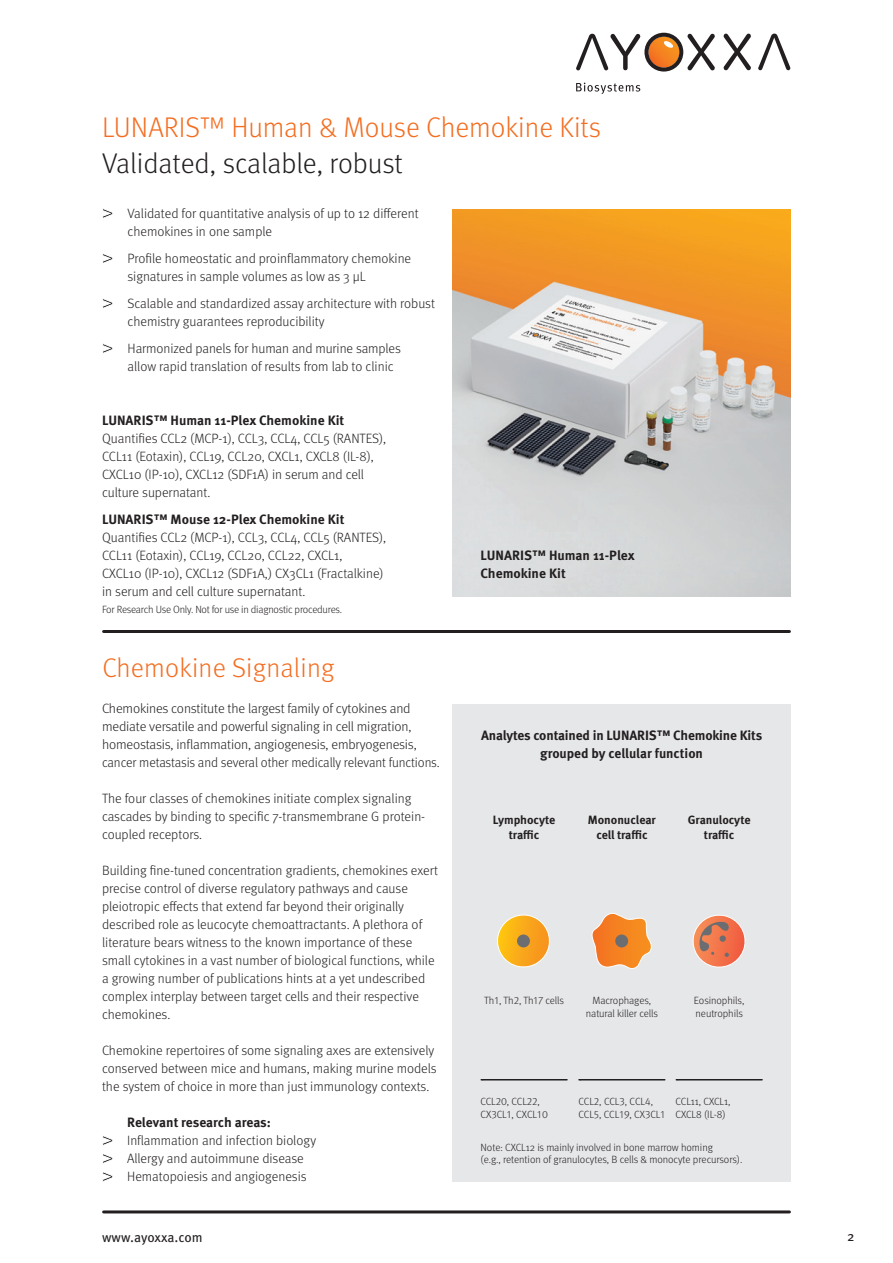
<style>
.page{position:relative;width:893px;height:1263px;background:#fff}
.page>*{position:absolute;margin:0;border:0;box-sizing:border-box;transform-origin:0 0}
.t1{font:300 28.5px "Meta Pro";color:#f36e21}
.t2{font:300 28.5px "Meta Pro";letter-spacing:-.005em;color:#231f20}
.t3{font:300 27px "Meta Pro";letter-spacing:.01em;color:#f36e21}
.t4{font:300 13.5px/18px "Meta Pro";color:#231f20}
.t5{font:700 13.5px/18px "Meta Pro";letter-spacing:-.005em;color:#231f20}
.t6{font:13.5px "Meta Pro";letter-spacing:-.005em;color:#231f20}
.t7{font:700 12px/14.4px "Meta Pro";letter-spacing:-.005em;color:#231f20;text-align:center}
.t8{font:300 10.5px/12.6px "Meta Pro";letter-spacing:-.005em;color:#231f20}
</style>
<div class="page">
<svg style="left:758px;top:34px;width:32px;height:36px"></svg>
<svg style="left:723px;top:34px;width:28px;height:36px"></svg>
<svg style="left:576px;top:33px;width:139px;height:39px"></svg>
<svg style="left:576px;top:83px;width:64px;height:11px"></svg>
<svg style="left:103px;top:208px;width:10px;height:10px"></svg>
<svg style="left:103px;top:253px;width:10px;height:10px"></svg>
<svg style="left:103px;top:298px;width:10px;height:10px"></svg>
<svg style="left:103px;top:343px;width:10px;height:10px"></svg>
<img style="left:453px;top:209px;width:338px;height:387px">
<svg style="left:103px;top:1154px;width:10px;height:10px"></svg>
<svg style="left:103px;top:1136px;width:10px;height:10px"></svg>
<svg style="left:102px;top:1172px;width:11px;height:10px"></svg>
<div style="left:453px;top:704px;width:338px;height:477px;background:#e6e7e9"></div>
<svg style="left:480px;top:1079px;width:88px;height:1px"></svg>
<svg style="left:578px;top:1079px;width:87px;height:1px"></svg>
<svg style="left:676px;top:1079px;width:87px;height:1px"></svg>
<svg style="left:497px;top:915px;width:53px;height:52px"></svg>
<div style="left:517px;top:934px;width:13px;height:13px;background:#6c6d70;border-radius:50%"></div>
<svg style="left:591px;top:913px;width:61px;height:56px"></svg>
<div style="left:615px;top:934px;width:13px;height:13px;background:#6c6d70;border-radius:50%"></div>
<svg style="left:693px;top:915px;width:53px;height:53px"></svg>
<hr style="left:104px;top:1210px;width:685px;height:3px;background:#231f20">
<hr style="left:104px;top:630px;width:685px;height:3px;background:#231f20">
<h1 class="t1" style="left:102px;top:107px;width:500px">LUNARIS™ Human &amp; Mouse Chemokine Kits</h1>
<h1 class="t2" style="left:102px;top:143px;width:302px">Validated, scalable, robust</h1>
<p class="t4" style="left:128px;top:204px;width:293px">Validated for quantitative analysis of up to 12 different chemokines in one sample</p>
<p class="t4" style="left:128px;top:249px;width:285px">Profile homeostatic and proinflammatory chemokine signatures in sample volumes as low as 3 µL</p>
<p class="t4" style="left:128px;top:294px;width:309px">Scalable and standardized assay architecture with robust chemistry guarantees reproducibility</p>
<p class="t4" style="left:128px;top:339px;width:275px">Harmonized panels for human and murine samples allow rapid translation of results from lab to clinic</p>
<p class="t5" style="left:102px;top:411px;width:244px">LUNARIS™ Human 11-Plex Chemokine Kit</p>
<p class="t4" style="left:102px;top:429px;width:286px">Quantifies CCL2 (MCP-1), CCL3, CCL4, CCL5 (RANTES), CCL11 (Eotaxin), CCL19, CCL20, CXCL1, CXCL8 (IL-8), CXCL10 (IP-10), CXCL12 (SDF1A) in serum and cell culture supernatant.</p>
<p class="t5" style="left:102px;top:510px;width:244px">LUNARIS™ Mouse 12-Plex Chemokine Kit</p>
<p class="t4" style="left:102px;top:528px;width:286px">Quantifies CCL2 (MCP-1), CCL3, CCL4, CCL5 (RANTES), CCL11 (Eotaxin), CCL19, CCL20, CCL22, CXCL1,<br>CXCL10 (IP-10), CXCL12 (SDF1A,) CX3CL1 (Fractalkine) in serum and cell culture supernatant.</p>
<p class="t8" style="left:102px;top:603px;width:242px">For Research Use Only. Not for use in diagnostic procedures.</p>
<h2 class="t3" style="left:102px;top:648px;width:234px">Chemokine Signaling</h2>
<p class="t4" style="left:102px;top:699px;width:339px">Chemokines constitute the largest family of cytokines and mediate versatile and powerful signaling in cell migration, homeostasis, inflammation, angiogenesis, embryogenesis, cancer metastasis and several other medically relevant functions.</p>
<p class="t4" style="left:102px;top:789px;width:325px">The four classes of chemokines initiate complex signaling cascades by binding to specific 7-transmembrane G protein&shy;coupled receptors.</p>
<p class="t4" style="left:102px;top:861px;width:337px">Building fine-tuned concentration gradients, chemokines exert precise control of diverse regulatory pathways and cause pleiotropic effects that extend far beyond their originally described role as leucocyte chemoattractants. A plethora of literature bears witness to the known importance of these small cytokines in a vast number of biological functions, while a growing number of publications hints at a yet undescribed complex interplay between target cells and their respective chemokines.</p>
<p class="t4" style="left:102px;top:1041px;width:336px">Chemokine repertoires of some signaling axes are extensively conserved between mice and humans, making murine models the system of choice in more than just immunology contexts.</p>
<p class="t5" style="left:127px;top:1113px;width:145px">Relevant research areas:</p>
<p class="t4" style="left:127px;top:1131px;width:190px">Inflammation and infection biology<br>Allergy and autoimmune disease<br>Hematopoiesis and angiogenesis</p>
<p class="t6" style="left:102px;top:1227px;width:102px">www.ayoxxa.com</p>
<p class="t5" style="left:480px;top:546px;width:156px">LUNARIS™ Human 11-Plex<br>Chemokine Kit</p>
<p class="t5" style="left:481px;top:726px;width:283px;text-align:center">Analytes contained in LUNARIS™ Chemokine Kits grouped by cellular function</p>
<p class="t7" style="left:493px;top:812px;width:64px">Lymphocyte traffic</p>
<p class="t7" style="left:588px;top:812px;width:69px">Mononuclear cell traffic</p>
<p class="t7" style="left:688px;top:812px;width:64px">Granulocyte traffic</p>
<p class="t8" style="left:484px;top:993px;width:81px">Th1, Th2, Th17 cells</p>
<p class="t8" style="left:586px;top:993px;width:74px;text-align:center">Macrophages, natural killer cells</p>
<p class="t8" style="left:694px;top:993px;width:52px">Eosinophils, neutrophils</p>
<p class="t8" style="left:480px;top:1095px;width:69px">CCL20, CCL22,<br>CX3CL1, CXCL10</p>
<p class="t8" style="left:578px;top:1095px;width:89px">CCL2, CCL3, CCL4,<br>CCL5, CCL19, CX3CL1</p>
<p class="t8" style="left:676px;top:1095px;width:56px">CCL11, CXCL1,<br>CXCL8 (IL-8)</p>
<p class="t8" style="left:481px;top:1140px;width:263px">Note: CXCL12 is mainly involved in bone marrow homing<br>(e.g., retention of granulocytes, B cells &amp; monocyte precursors).</p>
<p class="t6" style="left:847px;top:1226px;width:9px">2</p>
</div>
